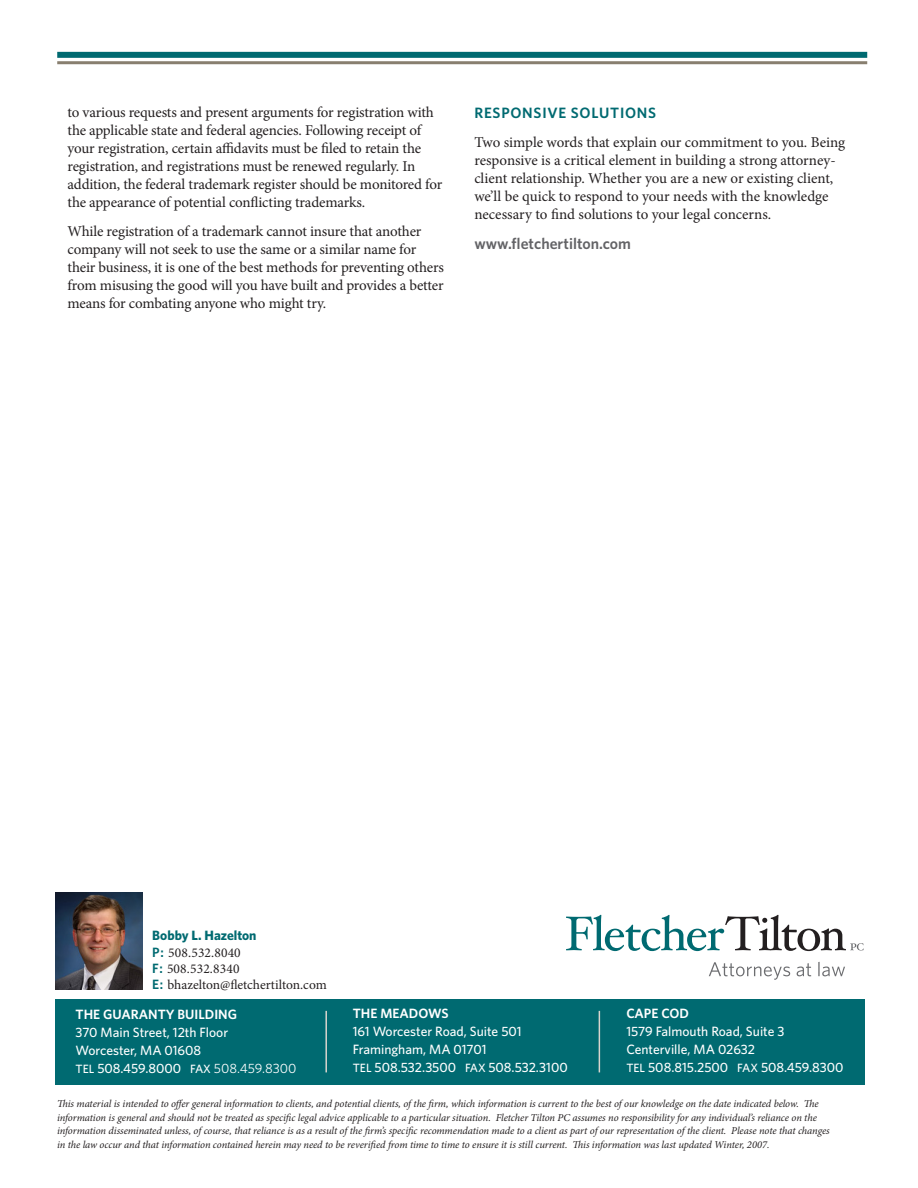
<style>
.page{position:relative;width:918px;height:1188px;background:#fff}
.page>*{position:absolute;margin:0;border:0;box-sizing:border-box;transform-origin:0 0}
.t1{font:600 15.75px "Whitney";color:#636366}
.Body{font:15px/18px "Minion Pro";letter-spacing:-.01em;color:#231f20}
.Body-2{font:600 15px "Whitney";letter-spacing:.05em;color:#006a71}
.t2{font:500 13.5px "Whitney";color:#fff}
.Heads{font:13.5px "Minion Pro";color:#231f20}
.t3{font:600 13.5px "Whitney";color:#fff}
.Heads-2{font:700 13.5px "Whitney";color:#006a71}
.Body-3{font:italic 10.5px/13.5px "Minion Pro";letter-spacing:-.01em;color:#231f20}
.s1{font-family:"Whitney";font-weight:600;color:#006a71}
.s2{font-size:12px}
.s3{font-weight:400}
</style>
<div class="page">
<div style="left:57px;top:52px;width:810px;height:6px;background:#006a71"></div>
<hr style="left:57px;top:61px;width:810px;height:3px;background:#887f6f">
<svg style="left:566px;top:915px;width:298px;height:36px"></svg>
<svg style="left:709px;top:962px;width:81px;height:18px"></svg>
<svg style="left:797px;top:963px;width:14px;height:13px"></svg>
<svg style="left:818px;top:962px;width:27px;height:14px"></svg>
<img style="left:56px;top:893px;width:87px;height:96px">
<div style="left:55px;top:999px;width:810px;height:85px;background:#006a71"></div>
<hr style="left:325px;top:1011px;width:2px;height:61px;background:#d8d4cd">
<hr style="left:599px;top:1011px;width:1px;height:61px;background:#d8d4cd">
<p class="Body" style="left:68px;top:103px;width:376px">to various requests and present arguments for registration with the applicable state and federal agencies. Following receipt of your registration, certain affidavits must be filed to retain the registration, and registrations must be renewed regularly. In addition, the federal trademark register should be monitored for the appearance of potential conflicting trademarks.</p>
<p class="Body" style="left:68px;top:222px;width:378px">While registration of a trademark cannot insure that another company will not seek to use the same or a similar name for their business, it is one of the best methods for preventing others from misusing the good will you have built and provides a better means for combating anyone who might try.</p>
<p class="Body-2" style="left:474px;top:103px;width:183px">RESPONSIVE SOLUTIONS</p>
<p class="Body" style="left:474px;top:133px;width:372px">Two simple words that explain our commitment to you. Being responsive is a critical element in building a strong attorney&shy;client relationship. Whether you are a new or existing client, we’ll be quick to respond to your needs with the knowledge necessary to find solutions to your legal concerns.</p>
<p class="t1" style="left:474px;top:233px;width:158px">www.fletchertilton.com</p>
<p class="Heads-2" style="left:152px;top:927px;width:106px">Bobby L. Hazelton</p>
<p class="Heads" style="left:152px;top:943px;width:90px"><span class="s1">P:</span> 508.532.8040</p>
<p class="Heads" style="left:152px;top:959px;width:89px"><span class="s1">F:</span> 508.532.8340</p>
<p class="Heads" style="left:152px;top:976px;width:176px"><span class="s1">E:</span> bhazelton@fletchertilton.com</p>
<p class="t3" style="left:76px;top:1005px;width:163px">THE GUARANTY BUILDING</p>
<p class="t2" style="left:76px;top:1023px;width:154px">370 Main Street, 12th Floor</p>
<p class="t2" style="left:76px;top:1041px;width:127px">Worcester, MA 01608</p>
<p class="t2" style="left:76px;top:1059px;width:222px"><span class="s2">TEL</span> 508.459.8000 <span class="s2">FAX</span> <span class="s3">508.459.8300</span></p>
<p class="t3" style="left:353px;top:1005px;width:97px">THE MEADOWS</p>
<p class="t2" style="left:353px;top:1023px;width:170px">161 Worcester Road, Suite 501</p>
<p class="t2" style="left:353px;top:1041px;width:135px">Framingham, MA 01701</p>
<p class="t2" style="left:353px;top:1059px;width:216px"><span class="s2">TEL</span> 508.532.3500 <span class="s2">FAX</span> 508.532.3100</p>
<p class="t3" style="left:626px;top:1005px;width:64px">CAPE COD</p>
<p class="t2" style="left:626px;top:1023px;width:160px">1579 Falmouth Road, Suite 3</p>
<p class="t2" style="left:626px;top:1041px;width:130px">Centerville, MA 02632</p>
<p class="t2" style="left:626px;top:1059px;width:219px"><span class="s2">TEL</span> 508.815.2500 <span class="s2">FAX</span> 508.459.8300</p>
<p class="Body-3" style="left:57px;top:1097px;width:774px">This material is intended to offer general information to clients, and potential clients, of the firm, which information is current to the best of our knowledge on the date indicated below. The information is general and should not be treated as specific legal advice applicable to a particular situation. Fletcher Tilton PC assumes no responsibility for any individual’s reliance on the information disseminated unless, of course, that reliance is as a result of the firm’s specific recommendation made to a client as part of our representation of the client. Please note that changes in the law occur and that information contained herein may need to be reverified from time to time to ensure it is still current. This information was last updated Winter, 2007.</p>
</div>
